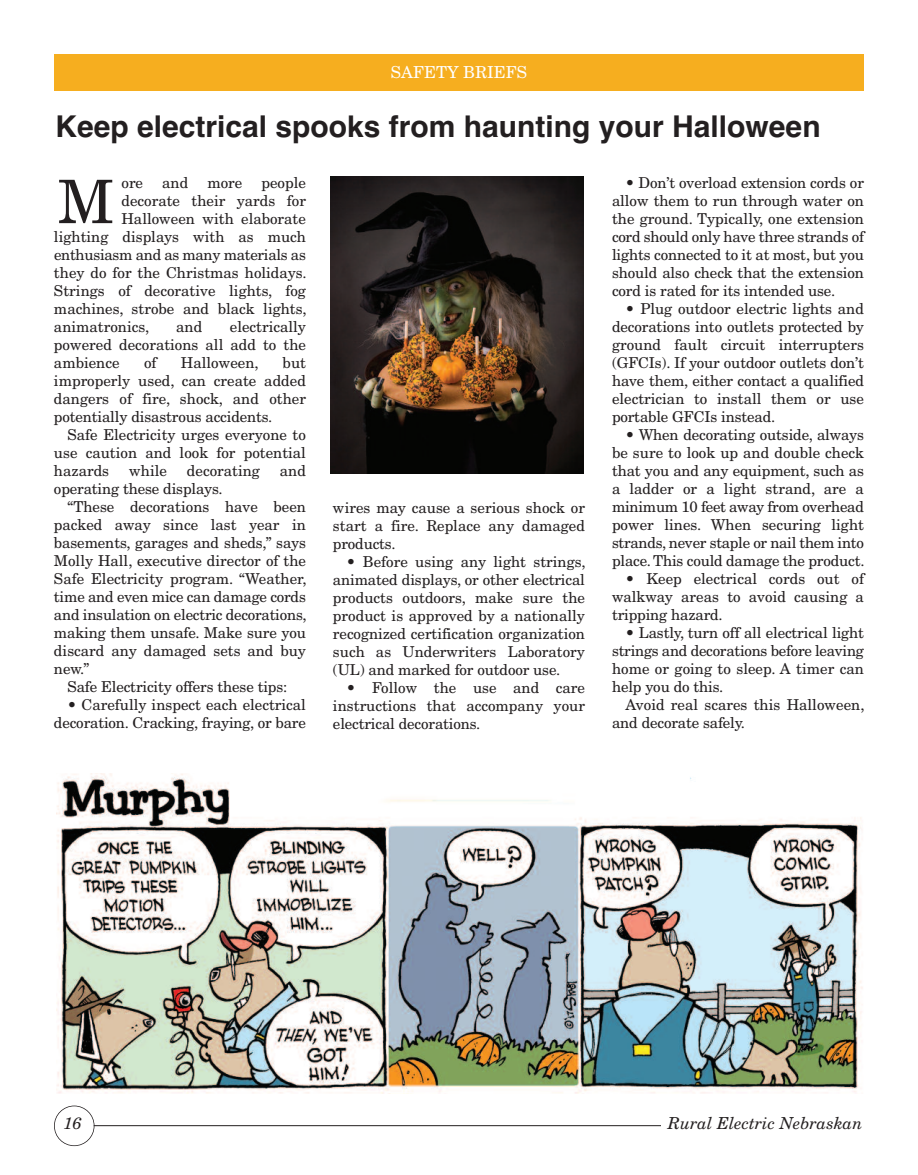
<style>
.page{position:relative;width:918px;height:1175px;background:#fff}
.page>*{position:absolute;margin:0;border:0;box-sizing:border-box;transform-origin:0 0}
.t1{font:60px "New Century Schlbk";color:#231f20}
.t2{font:700 30px "Helvetica";color:#231f20}
.t3{font:italic 16.5px "New Century Schlbk";color:#231f20}
.t4{font:16.5px "New Century Schlbk";color:#fff}
.t5{font:15px/18px "New Century Schlbk";color:#231f20;text-align:justify}
.t6{font:15px "New Century Schlbk";letter-spacing:-.02em;color:#231f20}
</style>
<div class="page">
<div style="left:54px;top:1105px;width:40px;height:41px;border:2px solid #231f20;border-radius:50%"></div>
<hr style="left:94px;top:1125px;width:648px;height:1px;background:#231f20">
<div style="left:662px;top:1115px;width:202px;height:22px;background:#fff"></div>
<div style="left:54px;top:54px;width:810px;height:36px;background:#f6ae1f"></div>
<img style="left:56px;top:774px;width:807px;height:319px">
<img style="left:331px;top:176px;width:253px;height:297px">
<p class="t4" style="left:391px;top:66px;width:138px">SAFETY BRIEFS</p>
<h2 class="t2" style="left:56px;top:109px;width:767px">Keep electrical spooks from haunting your Halloween</h2>
<p class="t5" style="left:122px;top:175px;width:23px">ore</p>
<p class="t5" style="left:162px;top:175px;width:28px">and</p>
<p class="t5" style="left:207px;top:175px;width:36px">more</p>
<p class="t5" style="left:262px;top:175px;width:46px">people</p>
<p class="t5" style="left:122px;top:193px;width:186px">decorate their yards for</p>
<p class="t5" style="left:122px;top:211px;width:186px">Halloween with elaborate</p>
<p class="t5" style="left:54px;top:229px;width:254px">lighting displays with as much</p>
<p class="t6" style="left:54px;top:249px;width:254px">enthusiasm and as many materials as</p>
<p class="t5" style="left:54px;top:265px;width:254px">they do for the Christmas holidays.</p>
<p class="t5" style="left:54px;top:283px;width:254px">Strings of decorative lights, fog</p>
<p class="t5" style="left:54px;top:301px;width:254px">machines, strobe and black lights,</p>
<p class="t5" style="left:54px;top:319px;width:97px">animatronics,</p>
<p class="t5" style="left:176px;top:319px;width:28px">and</p>
<p class="t5" style="left:612px;top:175px;width:254px;text-indent:13px">• Don’t overload extension cords or allow them to run through water on the ground. Typically, one extension cord should only have three strands of lights connected to it at most, but you should also check that the extension cord is rated for its intended use.</p>
<p class="t5" style="left:612px;top:301px;width:254px;text-indent:13px">• Plug outdoor electric lights and decorations into outlets protected by ground fault circuit interrupters (GFCIs). If your outdoor outlets don’t have them, either contact a qualified electrician to install them or use portable GFCIs instead.</p>
<p class="t5" style="left:612px;top:427px;width:254px;text-indent:13px">• When decorating outside, always be sure to look up and double check that you and any equipment, such as a ladder or a light strand, are a minimum 10 feet away from overhead power lines. When securing light strands, never staple or nail them into place. This could damage the product.</p>
<p class="t5" style="left:612px;top:571px;width:254px;text-indent:13px">• Keep electrical cords out of walkway areas to avoid causing a tripping hazard.</p>
<p class="t5" style="left:612px;top:625px;width:254px;text-indent:13px">• Lastly, turn off all electrical light strings and decorations before leaving home or going to sleep. A timer can help you do this.</p>
<p class="t5" style="left:612px;top:697px;width:254px;text-indent:13px">Avoid real scares this Halloween, and decorate safely.</p>
<h1 class="t1" style="left:57px;top:180px;width:58px">M</h1>
<p class="t5" style="left:54px;top:319px;width:254px;text-indent:176px">electrically powered decorations all add to the ambience</p>
<p class="t5" style="left:54px;top:355px;width:254px;text-indent:229px">but improperly used, can create added dangers of fire, shock, and other potentially disastrous accidents.</p>
<p class="t5" style="left:54px;top:427px;width:254px;text-indent:14px">Safe Electricity urges everyone to use caution and look for potential hazards</p>
<p class="t5" style="left:144px;top:355px;width:14px">of</p>
<p class="t5" style="left:181px;top:355px;width:79px">Halloween,</p>
<p class="t5" style="left:129px;top:463px;width:39px">while</p>
<p class="t5" style="left:187px;top:463px;width:75px">decorating</p>
<p class="t5" style="left:280px;top:463px;width:28px">and</p>
<p class="t5" style="left:54px;top:481px;width:170px">operating these displays.</p>
<p class="t5" style="left:67px;top:499px;width:240px">“These decorations have been</p>
<p class="t5" style="left:54px;top:517px;width:254px">packed away since last year in</p>
<p class="t5" style="left:54px;top:535px;width:254px">basements, garages and sheds,” says</p>
<p class="t5" style="left:54px;top:553px;width:253px">Molly Hall, executive director of the</p>
<p class="t5" style="left:54px;top:571px;width:254px">Safe Electricity program. “Weather,</p>
<p class="t5" style="left:54px;top:589px;width:254px">time and even mice can damage cords</p>
<p class="t5" style="left:54px;top:607px;width:254px">and insulation on electric decorations,</p>
<p class="t5" style="left:54px;top:625px;width:254px">making them unsafe. Make sure you</p>
<p class="t5" style="left:54px;top:643px;width:254px">discard any damaged sets and buy</p>
<p class="t5" style="left:54px;top:661px;width:37px">new.”</p>
<p class="t5" style="left:67px;top:679px;width:221px">Safe Electricity offers these tips:</p>
<p class="t5" style="left:54px;top:697px;width:254px;text-align:right">• Carefully inspect each electrical decoration. Cracking, fraying, or bare</p>
<p class="t5" style="left:333px;top:500px;width:254px">wires may cause a serious shock or start a fire. Replace any damaged products.</p>
<p class="t5" style="left:333px;top:554px;width:254px;text-indent:13px">• Before using any light strings, animated displays, or other electrical products outdoors, make sure the product is approved by a nationally recognized certification organization such as Underwriters Laboratory (UL) and marked for outdoor use.</p>
<p class="t5" style="left:333px;top:680px;width:254px;text-indent:13px">• Follow the use and care instructions that accompany your electrical decorations.</p>
<p class="t3" style="left:63px;top:1117px;width:20px">16</p>
<p class="t3" style="left:668px;top:1117px;width:196px">Rural Electric Nebraskan</p>
</div>
